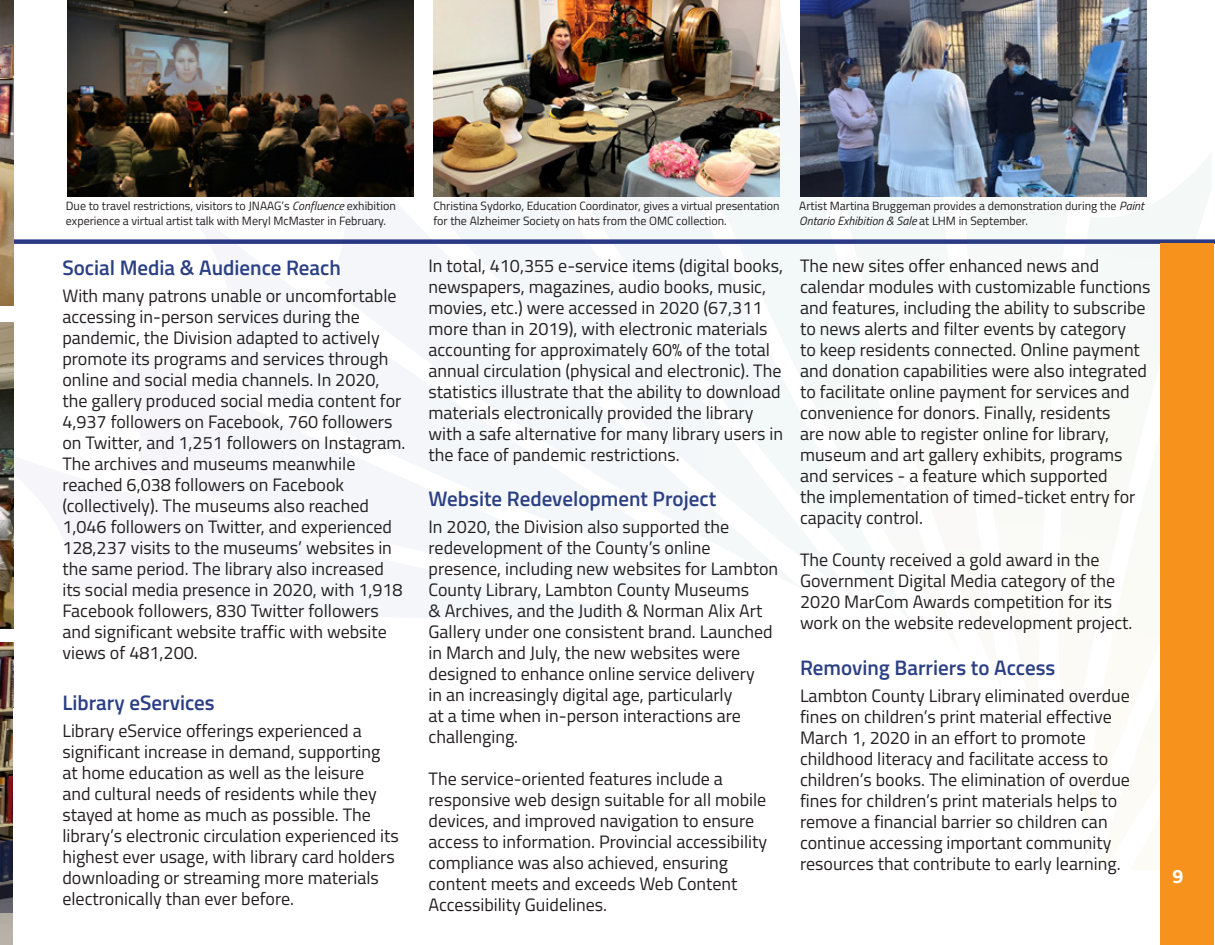
<style>
.page{position:relative;width:1215px;height:945px;background:#fff}
.page>*{position:absolute;margin:0;border:0;box-sizing:border-box;transform-origin:0 0}
.t1{font:600 21px "Titillium Web";color:#2b3f84}
.t2{font:600 21px "Titillium Web";color:#2b3e85}
.t3{font:700 19.5px "Titillium Web";color:#fff}
.t4{font:18px/21px "Titillium Web";color:#231f20}
.t5{font:12px/14.4px "Titillium Web";color:#231f20}
.s1{font-style:italic}
</style>
<div class="page">
<img style="left:0;top:323px;width:14px;height:305px">
<img style="left:0;top:643px;width:14px;height:302px">
<div style="left:14px;top:239px;width:1201px;height:5px;background:#2b3884"></div>
<div style="left:278px;top:596px;width:289px;height:22px;background:#f4f6f9"></div>
<svg style="left:279px;top:588px;width:162px;height:8px"></svg>
<svg style="left:189px;top:239px;width:132px;height:349px"></svg>
<svg style="left:321px;top:196px;width:120px;height:394px"></svg>
<svg style="left:441px;top:196px;width:126px;height:406px"></svg>
<svg style="left:567px;top:196px;width:132px;height:421px"></svg>
<svg style="left:699px;top:12px;width:133px;height:575px"></svg>
<svg style="left:832px;top:196px;width:132px;height:424px"></svg>
<svg style="left:964px;top:196px;width:86px;height:48px"></svg>
<svg style="left:1050px;top:154px;width:162px;height:109px"></svg>
<div style="left:1160px;top:244px;width:54px;height:701px;background:#f7931d"></div>
<img style="left:67px;top:0;width:347px;height:196px">
<img style="left:433px;top:0;width:347px;height:196px">
<svg style="left:0;top:840px;width:13px;height:72px"></svg>
<img style="left:800px;top:0;width:347px;height:196px">
<img style="left:0;top:0;width:14px;height:306px">
<p class="t5" style="left:66px;top:198px;width:331px">Due to travel restrictions, visitors to JNAAG’s <span class="s1">Confluence</span> exhibition experience a virtual artist talk with Meryl McMaster in February.</p>
<p class="t5" style="left:433px;top:198px;width:348px">Christina Sydorko, Education Coordinator, gives a virtual presentation for the Alzheimer Society on hats from the OMC collection.</p>
<p class="t5" style="left:799px;top:198px;width:346px">Artist Martina Bruggeman provides a demonstration during the <span class="s1">Paint<br>Ontario Exhibition &amp; Sale</span> at LHM in September.</p>
<p class="t1" style="left:62px;top:252px;width:280px">Social Media &amp; Audience Reach</p>
<p class="t4" style="left:62px;top:285px;width:345px">With many patrons unable or uncomfortable accessing in-person services during the pandemic, the Division adapted to actively promote its programs and services through online and social media channels. In 2020, the gallery produced social media content for 4,937 followers on Facebook, 760 followers on Twitter, and 1,251 followers on Instagram.<br>The archives and museums meanwhile reached 6,038 followers on Facebook (collectively). The museums also reached 1,046 followers on Twitter, and experienced 128,237 visits to the museums’ websites in the same period. The library also increased its social media presence in 2020, with 1,918<br>Facebook followers, 830 Twitter followers and significant website traffic with website views of 481,200.</p>
<p class="t2" style="left:62px;top:687px;width:154px">Library eServices</p>
<p class="t4" style="left:62px;top:720px;width:338px">Library eService offerings experienced a significant increase in demand, supporting at home education as well as the leisure<br>and cultural needs of residents while they stayed at home as much as possible. The library’s electronic circulation experienced its highest ever usage, with library card holders downloading or streaming more materials electronically than ever before.</p>
<p class="t4" style="left:429px;top:254px;width:356px">In total, 410,355 e-service items (digital books, newspapers, magazines, audio books, music, movies, etc.) were accessed in 2020 (67,311 more than in 2019), with electronic materials accounting for approximately 60% of the total annual circulation (physical and electronic). The statistics illustrate that the ability to download materials electronically provided the library with a safe alternative for many library users in the face of pandemic restrictions.</p>
<p class="t1" style="left:429px;top:483px;width:289px">Website Redevelopment Project</p>
<p class="t4" style="left:429px;top:515px;width:351px">In 2020, the Division also supported the redevelopment of the County’s online presence, including new websites for Lambton County Library, Lambton County Museums<br>&amp; Archives, and the Judith &amp; Norman Alix Art Gallery under one consistent brand. Launched in March and July, the new websites were designed to enhance online service delivery<br>in an increasingly digital age, particularly<br>at a time when in-person interactions are challenging.</p>
<p class="t4" style="left:429px;top:767px;width:340px">The service-oriented features include a responsive web design suitable for all mobile devices, and improved navigation to ensure access to information. Provincial accessibility compliance was also achieved, ensuring content meets and exceeds Web Content Accessibility Guidelines.</p>
<p class="t4" style="left:800px;top:254px;width:352px">The new sites offer enhanced news and calendar modules with customizable functions and features, including the ability to subscribe to news alerts and filter events by category<br>to keep residents connected. Online payment and donation capabilities were also integrated to facilitate online payment for services and convenience for donors. Finally, residents<br>are now able to register online for library, museum and art gallery exhibits, programs and services - a feature which supported<br>the implementation of timed-ticket entry for capacity control.</p>
<p class="t4" style="left:800px;top:548px;width:334px">The County received a gold award in the Government Digital Media category of the 2020 MarCom Awards competition for its work on the website redevelopment project.</p>
<p class="t1" style="left:800px;top:652px;width:257px">Removing Barriers to Access</p>
<p class="t4" style="left:800px;top:685px;width:331px">Lambton County Library eliminated overdue fines on children’s print material effective March 1, 2020 in an effort to promote childhood literacy and facilitate access to children’s books. The elimination of overdue fines for children’s print materials helps to remove a financial barrier so children can continue accessing important community resources that contribute to early learning.</p>
<p class="t3" style="left:1173px;top:861px;width:12px">9</p>
</div>
